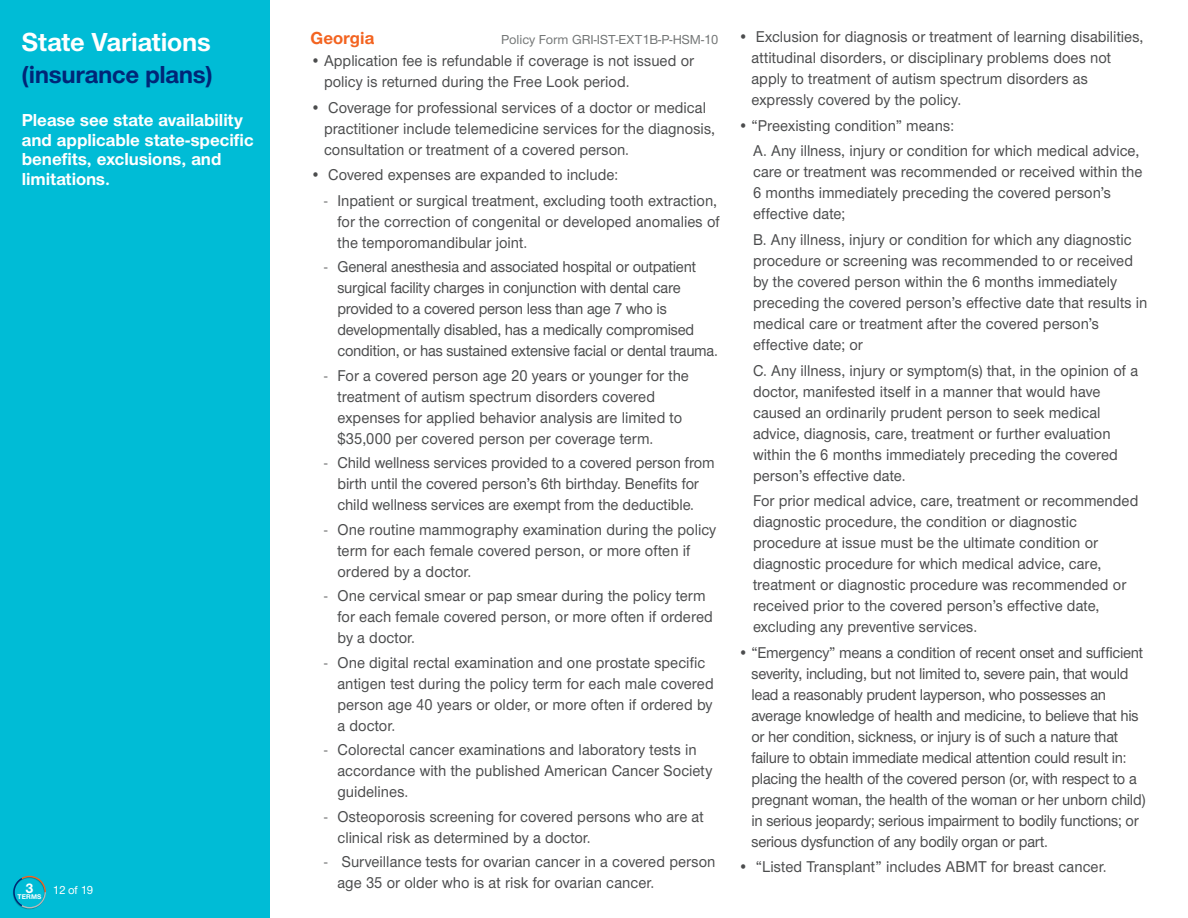
<style>
.page{position:relative;width:1188px;height:918px;background:#fff}
.page>*{position:absolute;margin:0;border:0;box-sizing:border-box;transform-origin:0 0}
.t1{font:700 27px "UHC Sans";color:#fff}
.t2{font:700 25.5px "UHC Sans";letter-spacing:-.01em;color:#002677}
.t3{font:700 18px/19.5px "UHC Sans";color:#fff}
.Provisions_ORANGE_Su{font:700 18px "UHC Sans";color:#f36421}
.Provisions___Bullets{font:500 16.2px/21px "UHC Sans";color:#4b4c4d;scale:.95 1}
.Provisions___Bullets-2{font:500 16.2px/21px "UHC Sans";letter-spacing:-.02em;color:#4b4c4d;scale:.95 1}
.t4{font:700 14.1px "UHC Sans";color:#fff}
.Provisions_ORANGE_Su-2{font:500 13.5px "UHC Sans";color:#747777}
.t5{font:500 12px "UHC Sans";color:#fff}
.s1{font-weight:400}
</style>
<div class="page">
<div style="left:0;top:0;width:270px;height:918px;background:#00bcd6"></div>
<div style="left:13px;top:877px;width:32px;height:33px;border:2px solid #e1e2e2;border-radius:50%"></div>
<div style="left:13px;top:876px;width:33px;height:33px;border:2px solid #cacccc;border-radius:50%"></div>
<svg style="left:13px;top:876px;width:33px;height:32px"></svg>
<h1 class="t1" style="left:22px;top:24px;width:191px">State Variations</h1>
<h2 class="t2" style="left:22px;top:57px;width:192px">(insurance plans)</h2>
<p class="t3" style="left:22px;top:110px;width:233px">Please see state availability and applicable state-specific benefits, exclusions, and limitations.</p>
<p class="t4" style="left:26px;top:878px;width:10px">3</p>
<p class="t5" style="left:18px;top:882px;width:77px"><sub>TERMS</sub> 12 of 19</p>
<p class="Provisions_ORANGE_Su" style="left:310px;top:25px;width:65px">Georgia</p>
<p class="Provisions_ORANGE_Su-2" style="left:501px;top:30px;width:219px">Policy Form GRI-IST-EXT1B-P-HSM-10</p>
<p class="Provisions___Bullets" style="left:324px;top:50px;width:391px;text-indent:-14px">• Application fee is refundable if coverage is not issued or policy is returned during the Free Look period.</p>
<p class="Provisions___Bullets" style="left:324px;top:96px;width:413px;text-indent:-14px">• Coverage for professional services of a doctor or medical practitioner include telemedicine services for the diagnosis, consultation or treatment of a covered person.</p>
<p class="Provisions___Bullets" style="left:310px;top:164px;width:325px">• Covered expenses are expanded to include:</p>
<p class="Provisions___Bullets" style="left:338px;top:189px;width:404px;text-indent:-14px"><span class="s1">-</span> Inpatient or surgical treatment, excluding tooth extraction, for the correction of congenital or developed anomalies of the temporomandibular joint.</p>
<p class="Provisions___Bullets-2" style="left:338px;top:256px;width:402px;text-indent:-14px"><span class="s1">-</span> General anesthesia and associated hospital or outpatient surgical facility charges in conjunction with dental care provided to a covered person less than age 7 who is developmentally disabled, has a medically compromised condition, or has sustained extensive facial or dental trauma.</p>
<p class="Provisions___Bullets" style="left:338px;top:364px;width:371px;text-indent:-14px"><span class="s1">-</span> For a covered person age 20 years or younger for the treatment of autism spectrum disorders covered expenses for applied behavior analysis are limited to $35,000 per covered person per coverage term.</p>
<p class="Provisions___Bullets" style="left:324px;top:452px;width:413px;text-align:center"><span class="s1">-</span> Child wellness services provided to a covered person from birth until the covered person’s 6th birthday. Benefits for child wellness services are exempt from the deductible.</p>
<p class="Provisions___Bullets" style="left:338px;top:518px;width:400px;text-indent:-14px"><span class="s1">-</span> One routine mammography examination during the policy term for each female covered person, or more often if ordered by a doctor.</p>
<p class="Provisions___Bullets" style="left:338px;top:585px;width:397px;text-indent:-14px"><span class="s1">-</span> One cervical smear or pap smear during the policy term for each female covered person, or more often if ordered by a doctor.</p>
<p class="Provisions___Bullets" style="left:338px;top:651px;width:398px;text-indent:-14px"><span class="s1">-</span> One digital rectal examination and one prostate specific antigen test during the policy term for each male covered person age 40 years or older, or more often if ordered by a doctor.</p>
<p class="Provisions___Bullets" style="left:338px;top:739px;width:396px;text-indent:-14px"><span class="s1">-</span> Colorectal cancer examinations and laboratory tests in accordance with the published American Cancer Society guidelines.</p>
<p class="Provisions___Bullets" style="left:338px;top:805px;width:387px;text-indent:-14px"><span class="s1">-</span> Osteoporosis screening for covered persons who are at clinical risk as determined by a doctor.</p>
<p class="Provisions___Bullets" style="left:338px;top:851px;width:399px;text-indent:-14px"><span class="s1">-</span> Surveillance tests for ovarian cancer in a covered person age 35 or older who is at risk for ovarian cancer.</p>
<p class="Provisions___Bullets" style="left:752px;top:26px;width:414px;text-indent:-14px">• Exclusion for diagnosis or treatment of learning disabilities, attitudinal disorders, or disciplinary problems does not apply to treatment of autism spectrum disorders as expressly covered by the policy.</p>
<p class="Provisions___Bullets" style="left:738px;top:114px;width:229px">• “Preexisting condition” means:</p>
<p class="Provisions___Bullets" style="left:753px;top:140px;width:411px">A. Any illness, injury or condition for which medical advice, care or treatment was recommended or received within the 6 months immediately preceding the covered person’s effective date;</p>
<p class="Provisions___Bullets" style="left:753px;top:229px;width:417px">B. Any illness, injury or condition for which any diagnostic procedure or screening was recommended to or received by the covered person within the 6 months immediately preceding the covered person’s effective date that results in medical care or treatment after the covered person’s effective date; or</p>
<p class="Provisions___Bullets" style="left:753px;top:359px;width:407px">C. Any illness, injury or symptom(s) that, in the opinion of a doctor, manifested itself in a manner that would have caused an ordinarily prudent person to seek medical advice, diagnosis, care, treatment or further evaluation within the 6 months immediately preceding the covered person’s effective date.</p>
<p class="Provisions___Bullets" style="left:753px;top:490px;width:407px">For prior medical advice, care, treatment or recommended diagnostic procedure, the condition or diagnostic procedure at issue must be the ultimate condition or diagnostic procedure for which medical advice, care, treatment or diagnostic procedure was recommended or received prior to the covered person’s effective date, excluding any preventive services.</p>
<p class="Provisions___Bullets-2" style="left:752px;top:641px;width:416px;text-indent:-14px">• “Emergency” means a condition of recent onset and sufficient severity, including, but not limited to, severe pain, that would lead a reasonably prudent layperson, who possesses an average knowledge of health and medicine, to believe that his or her condition, sickness, or injury is of such a nature that failure to obtain immediate medical attention could result in: placing the health of the covered person (or, with respect to a pregnant woman, the health of the woman or her unborn child) in serious jeopardy; serious impairment to bodily functions; or serious dysfunction of any bodily organ or part.</p>
<p class="Provisions___Bullets" style="left:738px;top:856px;width:389px">• “Listed Transplant” includes ABMT for breast cancer.</p>
</div>
